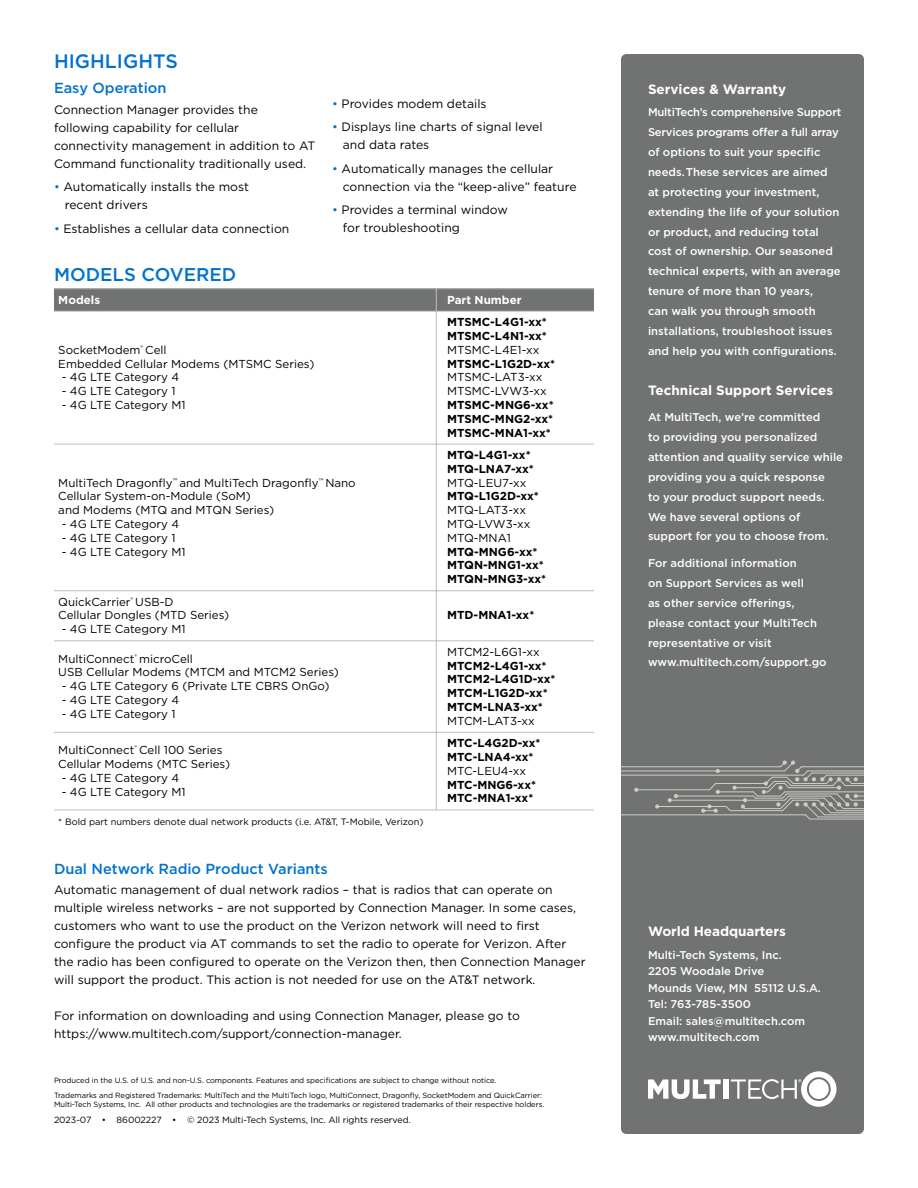
<style>
.page{position:relative;width:918px;height:1188px;background:#fff}
.page>*{position:absolute;margin:0;border:0;box-sizing:border-box;transform-origin:0 0}
.t1{font:500 19.5px "Gotham";color:#0072ce}
.t2{font:500 18.45px "Gotham";color:#0072ce}
.t3{font:500 14.55px "Gotham";color:#0072ce}
.t4{font:700 13.5px "Gotham";color:#fff}
.t5{font:12.15px/18px "Gotham";color:#000}
.t6{font:11.55px/13.8px "Gotham";color:#000}
.t7{font:700 11.55px/13.8px "Gotham";color:#000}
.t8{font:700 11.55px "Gotham";color:#fff}
.t9{font:500 11.25px/19.8px "Gotham";color:#fff}
.t10{font:9.3px "Gotham";color:#000}
.t11{font:9px "Gotham";letter-spacing:-.01em;color:#000}
.t12{font:7.5px/14.7px "Gotham";letter-spacing:-.01em;color:#000}
.s1{color:#0072ce}
</style>
<div class="page">
<div style="left:54px;top:289px;width:540px;height:22px;background:#707372"></div>
<hr style="left:436px;top:289px;width:1px;height:521px;background:#bebeb6">
<hr style="left:54px;top:288px;width:540px;height:1px;background:#bebeb6">
<hr style="left:54px;top:311px;width:540px;height:1px;background:#bebeb6">
<hr style="left:54px;top:444px;width:540px;height:1px;background:#bebeb6">
<hr style="left:54px;top:590px;width:540px;height:1px;background:#bebeb6">
<hr style="left:54px;top:640px;width:540px;height:1px;background:#bebeb6">
<hr style="left:54px;top:732px;width:540px;height:1px;background:#bebeb6">
<hr style="left:54px;top:810px;width:540px;height:1px;background:#bebeb6">
<div style="left:621px;top:54px;width:243px;height:1080px;background:#707372;border-radius:5px"></div>
<hr style="left:670px;top:800px;width:115px;height:1px;background:#cdcdc2">
<hr style="left:621px;top:771px;width:164px;height:1px;background:#cdcdc2">
<hr style="left:621px;top:766px;width:160px;height:1px;background:#cdcdc2">
<hr style="left:636px;top:789px;width:73px;height:1px;background:#cdcdc2">
<hr style="left:676px;top:796px;width:77px;height:1px;background:#cdcdc2">
<hr style="left:657px;top:806px;width:69px;height:1px;background:#cdcdc2">
<hr style="left:621px;top:815px;width:185px;height:1px;background:#cdcdc2">
<hr style="left:621px;top:775px;width:183px;height:1px;background:#cdcdc2">
<svg style="left:668px;top:794px;width:10px;height:8px"></svg>
<svg style="left:655px;top:804px;width:4px;height:5px"></svg>
<svg style="left:634px;top:788px;width:4px;height:4px"></svg>
<svg style="left:701px;top:761px;width:163px;height:59px"></svg>
<div style="left:723px;top:1079px;width:5px;height:20px;background:#fff"></div>
<svg style="left:731px;top:1071px;width:106px;height:36px"></svg>
<svg style="left:648px;top:1079px;width:73px;height:20px"></svg>
<h1 class="t1" style="left:54px;top:52px;width:126px">HIGHLIGHTS</h1>
<p class="t3" style="left:54px;top:81px;width:114px">Easy Operation</p>
<p class="t5" style="left:54px;top:101px;width:263px">Connection Manager provides the following capability for cellular connectivity management in addition to AT Command functionality traditionally used.</p>
<p class="t5" style="left:65px;top:179px;width:186px;text-indent:-11px"><span class="s1">•</span> Automatically installs the most recent drivers</p>
<p class="t5" style="left:54px;top:220px;width:237px"><span class="s1">•</span> Establishes a cellular data connection</p>
<p class="t5" style="left:332px;top:95px;width:156px"><span class="s1">•</span> Provides modem details</p>
<p class="t5" style="left:343px;top:118px;width:201px;text-indent:-11px"><span class="s1">•</span> Displays line charts of signal level and data rates</p>
<p class="t5" style="left:343px;top:160px;width:235px;text-indent:-11px"><span class="s1">•</span> Automatically manages the cellular connection via the “keep-alive” feature</p>
<p class="t5" style="left:343px;top:202px;width:167px;text-indent:-11px"><span class="s1">•</span> Provides a terminal window for troubleshooting</p>
<h2 class="t2" style="left:54px;top:266px;width:184px">MODELS COVERED</h2>
<p class="t8" style="left:58px;top:294px;width:43px">Models</p>
<p class="t8" style="left:447px;top:294px;width:76px">Part Number</p>
<p class="t6" style="left:58px;top:343px;width:258px">SocketModem<sup>®</sup> Cell<br>Embedded Cellular Modems (MTSMC Series)</p>
<p class="t6" style="left:62px;top:371px;width:119px">- 4G LTE Category 4</p>
<p class="t6" style="left:62px;top:385px;width:115px">- 4G LTE Category 1</p>
<p class="t6" style="left:62px;top:399px;width:125px">- 4G LTE Category M1</p>
<p class="t6" style="left:58px;top:476px;width:299px">MultiTech Dragonfly<sup>™</sup> and MultiTech Dragonfly<sup>™</sup> Nano<br>Cellular System-on-Module (SoM)<br>and Modems (MTQ and MTQN Series)</p>
<p class="t6" style="left:62px;top:518px;width:119px">- 4G LTE Category 4</p>
<p class="t6" style="left:62px;top:531px;width:115px">- 4G LTE Category 1</p>
<p class="t6" style="left:62px;top:545px;width:125px">- 4G LTE Category M1</p>
<p class="t6" style="left:58px;top:595px;width:173px">QuickCarrier<sup>®</sup> USB-D<br>Cellular Dongles (MTD Series)</p>
<p class="t6" style="left:62px;top:623px;width:125px">- 4G LTE Category M1</p>
<p class="t6" style="left:58px;top:652px;width:282px">MultiConnect<sup>®</sup> microCell<br>USB Cellular Modems (MTCM and MTCM2 Series)</p>
<p class="t6" style="left:62px;top:680px;width:269px">- 4G LTE Category 6 (Private LTE CBRS OnGo)</p>
<p class="t6" style="left:62px;top:694px;width:119px">- 4G LTE Category 4</p>
<p class="t6" style="left:62px;top:707px;width:115px">- 4G LTE Category 1</p>
<p class="t6" style="left:58px;top:744px;width:173px">MultiConnect<sup>®</sup> Cell 100 Series<br>Cellular Modems (MTC Series)</p>
<p class="t6" style="left:62px;top:771px;width:119px">- 4G LTE Category 4</p>
<p class="t6" style="left:62px;top:785px;width:125px">- 4G LTE Category M1</p>
<p class="t10" style="left:58px;top:817px;width:367px">* Bold part numbers denote dual network products (i.e. AT&amp;T, T-Mobile, Verizon)</p>
<p class="t7" style="left:447px;top:316px;width:101px">MTSMC-L4G1-xx*<br>MTSMC-L4N1-xx*</p>
<p class="t6" style="left:447px;top:343px;width:94px">MTSMC-L4E1-xx</p>
<p class="t7" style="left:447px;top:357px;width:110px">MTSMC-L1G2D-xx*</p>
<p class="t6" style="left:447px;top:371px;width:101px">MTSMC-LAT3-xx<br>MTSMC-LVW3-xx</p>
<p class="t7" style="left:447px;top:399px;width:108px;text-align:justify">MTSMC-MNG6-xx* MTSMC-MNG2-xx* MTSMC-MNA1-xx*</p>
<p class="t7" style="left:447px;top:449px;width:88px">MTQ-L4G1-xx*<br>MTQ-LNA7-xx*</p>
<p class="t6" style="left:447px;top:476px;width:81px">MTQ-LEU7-xx</p>
<p class="t7" style="left:447px;top:490px;width:93px">MTQ-L1G2D-xx*</p>
<p class="t6" style="left:447px;top:504px;width:85px">MTQ-LAT3-xx<br>MTQ-LVW3-xx<br>MTQ-MNA1</p>
<p class="t7" style="left:447px;top:545px;width:101px">MTQ-MNG6-xx*<br>MTQN-MNG1-xx*<br>MTQN-MNG3-xx*</p>
<p class="t7" style="left:447px;top:609px;width:89px">MTD-MNA1-xx*</p>
<p class="t6" style="left:447px;top:645px;width:94px">MTCM2-L6G1-xx</p>
<p class="t7" style="left:447px;top:659px;width:110px">MTCM2-L4G1-xx*<br>MTCM2-L4G1D-xx*<br>MTCM-L1G2D-xx*<br>MTCM-LNA3-xx*</p>
<p class="t6" style="left:447px;top:714px;width:89px">MTCM-LAT3-xx</p>
<p class="t7" style="left:447px;top:737px;width:95px">MTC-L4G2D-xx*<br>MTC-LNA4-xx*</p>
<p class="t6" style="left:447px;top:764px;width:81px">MTC-LEU4-xx</p>
<p class="t7" style="left:447px;top:778px;width:90px">MTC-MNG6-xx*<br>MTC-MNA1-xx*</p>
<p class="t3" style="left:54px;top:862px;width:275px">Dual Network Radio Product Variants</p>
<p class="t5" style="left:54px;top:881px;width:533px">Automatic management of dual network radios – that is radios that can operate on multiple wireless networks – are not supported by Connection Manager. In some cases, customers who want to use the product on the Verizon network will need to first configure the product via AT commands to set the radio to operate for Verizon. After the radio has been configured to operate on the Verizon then, then Connection Manager will support the product. This action is not needed for use on the AT&amp;T network.</p>
<p class="t5" style="left:54px;top:1007px;width:468px">For information on downloading and using Connection Manager, please go to https://www.multitech.com/support/connection-manager.</p>
<p class="t12" style="left:54px;top:1073px;width:490px">Produced in the U.S. of U.S. and non-U.S. components. Features and specifications are subject to change without notice.<br>Trademarks and Registered Trademarks: MultiTech and the MultiTech logo, MultiConnect, Dragonfly, SocketModem and QuickCarrier:</p>
<p class="t12" style="left:54px;top:1097px;width:492px">Multi-Tech Systems, Inc. All other products and technologies are the trademarks or registered trademarks of their respective holders.</p>
<p class="t11" style="left:54px;top:1116px;width:358px">2023-07 • 86002227 • © 2023 Multi-Tech Systems, Inc. All rights reserved.</p>
<p class="t4" style="left:648px;top:83px;width:140px">Services &amp; Warranty</p>
<p class="t9" style="left:648px;top:103px;width:195px">MultiTech’s comprehensive Support Services programs offer a full array of options to suit your specific needs. These services are aimed at protecting your investment, extending the life of your solution or product, and reducing total cost of ownership. Our seasoned technical experts, with an average tenure of more than 10 years,<br>can walk you through smooth installations, troubleshoot issues and help you with configurations.</p>
<p class="t4" style="left:648px;top:384px;width:187px">Technical Support Services</p>
<p class="t9" style="left:648px;top:408px;width:197px">At MultiTech, we’re committed<br>to providing you personalized attention and quality service while providing you a quick response<br>to your product support needs.<br>We have several options of support for you to choose from.</p>
<p class="t9" style="left:648px;top:554px;width:180px">For additional information<br>on Support Services as well<br>as other service offerings, please contact your MultiTech representative or visit www.multitech.com/support.go</p>
<p class="t4" style="left:648px;top:925px;width:139px">World Headquarters</p>
<p class="t9" style="left:648px;top:947px;width:175px;line-height:16.5px">Multi-Tech Systems, Inc.<br>2205 Woodale Drive<br>Mounds View, MN 55112 U.S.A.<br>Tel: 763-785-3500<br>Email: sales@multitech.com www.multitech.com</p>
</div>
